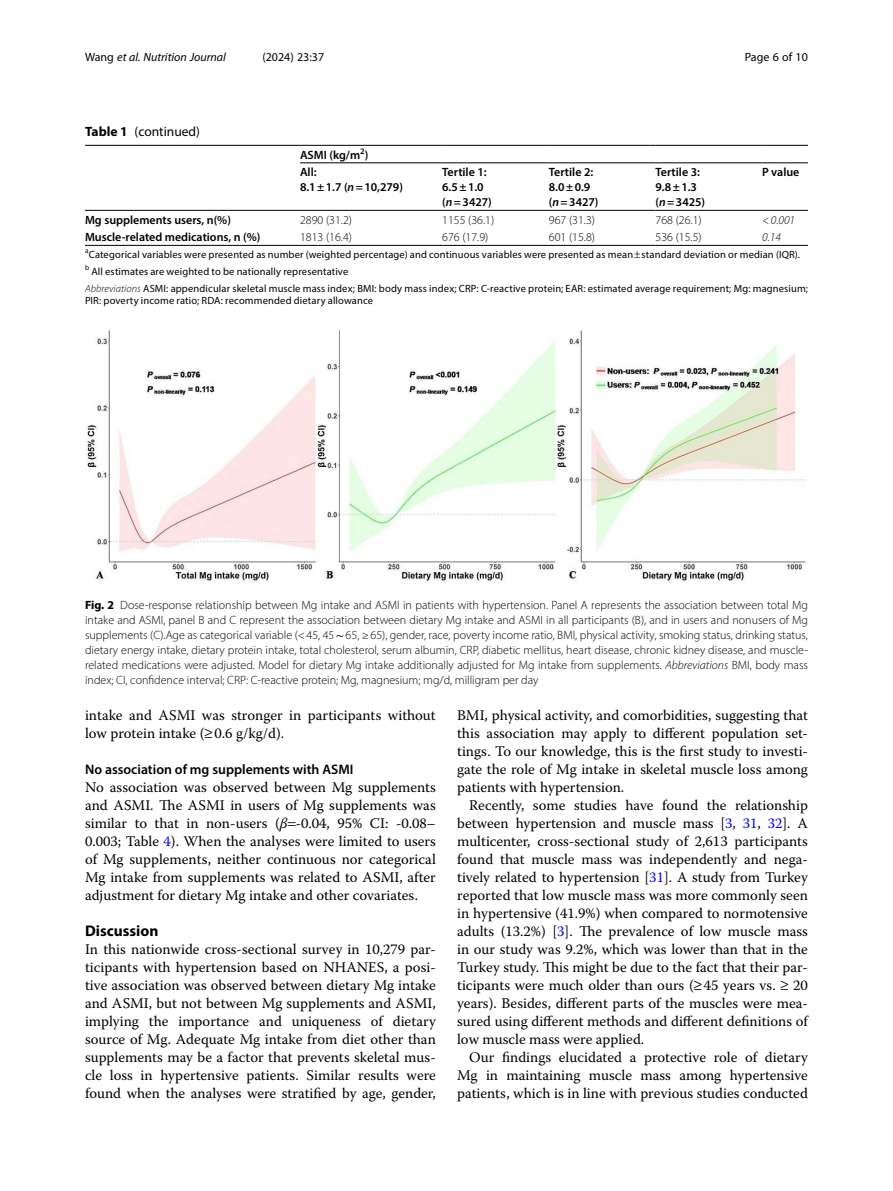
<style>
.page{position:relative;width:893px;height:1191px;background:#fff}
.page>*{position:absolute;margin:0;border:0;box-sizing:border-box;transform-origin:0 0}
.Head_1{font:700 15.45px "Myriad Pro";color:#000}
.Body_Text{font:14.7px/18px "Warnock Pro";color:#000;text-align:justify}
.Body_Text_Indent{font:14.7px/18px "Warnock Pro";color:#000;text-align:justify}
.Head_2{font:600 13.8px "Myriad Pro";color:#000}
.Table_Continued{font:13.5px "Myriad Pro";color:#000}
.Figure_Caption{font:300 12px/15px "Myriad Pro";color:#000;text-align:justify}
.Table_Head{font:600 12px "Myriad Pro";color:#000}
.Table_Body{font:300 12px "Myriad Pro";color:#000}
.Table_Body-2{font:600 12px "Myriad Pro";color:#000}
.t1{font:italic 12px "Myriad Pro";color:#000}
.t2{font:12px "Myriad Pro";color:#000}
.Table_Body-3{font:italic 300 12px "Myriad Pro";color:#000}
.Table_Footnote{font:10.5px/12.8px "Myriad Pro";letter-spacing:.01em;color:#000}
.s1{font-style:normal}
.s2{font-weight:700}
.s3{font-style:italic}
.s4{font-weight:300;font-style:italic}
.s5{font-family:"STIX";font-weight:400}
.s6{color:#00f}
</style>
<div class="page">
<img style="left:86px;top:329px;width:720px;height:252px">
<hr style="left:85px;top:210px;width:215px;height:1px;background:#000">
<hr style="left:300px;top:210px;width:142px;height:1px;background:#000">
<hr style="left:442px;top:210px;width:107px;height:1px;background:#000">
<hr style="left:549px;top:210px;width:106px;height:1px;background:#000">
<hr style="left:655px;top:210px;width:107px;height:1px;background:#000">
<hr style="left:762px;top:210px;width:46px;height:1px;background:#000">
<hr style="left:300px;top:245px;width:142px;height:1px;background:#000">
<hr style="left:442px;top:245px;width:107px;height:1px;background:#000">
<hr style="left:549px;top:245px;width:106px;height:1px;background:#000">
<hr style="left:655px;top:245px;width:107px;height:1px;background:#000">
<hr style="left:762px;top:245px;width:46px;height:1px;background:#000">
<hr style="left:85px;top:245px;width:215px;height:1px;background:#000">
<hr style="left:85px;top:145px;width:215px;height:1px;background:#000">
<hr style="left:300px;top:145px;width:142px;height:1px;background:#000">
<hr style="left:442px;top:145px;width:107px;height:1px;background:#000">
<hr style="left:549px;top:145px;width:106px;height:1px;background:#000">
<hr style="left:655px;top:145px;width:107px;height:1px;background:#000">
<hr style="left:762px;top:145px;width:46px;height:1px;background:#000">
<hr style="left:300px;top:163px;width:142px;height:1px;background:#000">
<hr style="left:442px;top:163px;width:107px;height:1px;background:#000">
<hr style="left:549px;top:163px;width:106px;height:1px;background:#000">
<hr style="left:655px;top:163px;width:107px;height:1px;background:#000">
<hr style="left:762px;top:163px;width:46px;height:1px;background:#000">
<p class="t1" style="left:85px;top:50px;width:142px"><span class="s1">Wang</span> et al. Nutrition Journal</p>
<p class="t2" style="left:262px;top:50px;width:63px">(2024) 23:37</p>
<p class="t2" style="left:745px;top:50px;width:65px">Page 6 of 10</p>
<p class="Table_Continued" style="left:85px;top:123px;width:116px"><span class="s2">Table 1</span> (continued)</p>
<p class="Table_Head" style="left:300px;top:147px;width:70px">ASMI (kg/m<sup>2</sup>)</p>
<p class="Table_Head" style="left:300px;top:164px;width:18px">All:</p>
<p class="Table_Head" style="left:300px;top:179px;width:104px">8.1±1.7 (<span class="s3">n</span>=10,279)</p>
<p class="Table_Head" style="left:442px;top:164px;width:46px">Tertile 1:</p>
<p class="Table_Head" style="left:442px;top:179px;width:43px">6.5±1.0</p>
<p class="Table_Head" style="left:442px;top:194px;width:51px">(<span class="s3">n</span>=3427)</p>
<p class="Table_Head" style="left:549px;top:164px;width:46px">Tertile 2:</p>
<p class="Table_Head" style="left:549px;top:179px;width:43px">8.0±0.9</p>
<p class="Table_Head" style="left:549px;top:194px;width:51px">(<span class="s3">n</span>=3427)</p>
<p class="Table_Head" style="left:655px;top:164px;width:46px">Tertile 3:</p>
<p class="Table_Head" style="left:655px;top:179px;width:43px">9.8±1.3</p>
<p class="Table_Head" style="left:655px;top:194px;width:51px">(<span class="s3">n</span>=3425)</p>
<p class="Table_Head" style="left:762px;top:164px;width:39px">P value</p>
<p class="Table_Body-2" style="left:85px;top:212px;width:147px">Mg supplements users, n(%)</p>
<p class="Table_Body" style="left:300px;top:212px;width:54px">2890 (31.2)</p>
<p class="Table_Body" style="left:442px;top:212px;width:54px">1155 (36.1)</p>
<p class="Table_Body" style="left:549px;top:212px;width:48px">967 (31.3)</p>
<p class="Table_Body" style="left:655px;top:212px;width:48px">768 (26.1)</p>
<p class="Table_Body-3" style="left:762px;top:212px;width:34px">&lt;0.001</p>
<p class="Table_Body-2" style="left:85px;top:229px;width:177px">Muscle-related medications, n (%)</p>
<p class="Table_Body" style="left:300px;top:230px;width:54px">1813 (16.4)</p>
<p class="Table_Body" style="left:442px;top:230px;width:48px">676 (17.9)</p>
<p class="Table_Body" style="left:549px;top:230px;width:48px">601 (15.8)</p>
<p class="Table_Body" style="left:655px;top:230px;width:48px">536 (15.5)</p>
<p class="Table_Body-3" style="left:762px;top:230px;width:20px">0.14</p>
<p class="Table_Footnote" style="left:85px;top:247px;width:716px"><sup>a</sup>Categorical variables were presented as number (weighted percentage) and continuous variables were presented as mean standard deviation or median (IQR).</p>
<p class="Table_Footnote" style="left:85px;top:264px;width:265px"><sup>b</sup> All estimates are weighted to be nationally representative</p>
<p class="Table_Footnote" style="left:85px;top:281px;width:724px"><span class="s4">Abbreviations</span> ASMI: appendicular skeletal muscle mass index; BMI: body mass index; CRP: C-reactive protein; EAR: estimated average requirement; Mg: magnesium;<br>PIR: poverty income ratio; RDA: recommended dietary allowance</p>
<p class="Figure_Caption" style="left:85px;top:597px;width:724px"><span class="s2">Fig. 2</span> Dose-response relationship between Mg intake and ASMI in patients with hypertension. Panel A represents the association between total Mg intake and ASMI, panel B and C represent the association between dietary Mg intake and ASMI in all participants (B), and in users and nonusers of Mg supplements (C).Age as categorical variable (&lt;45, 45<span class="s5">∼</span>65, ≥65), gender, race, poverty income ratio, BMI, physical activity, smoking status, drinking status, dietary energy intake, dietary protein intake, total cholesterol, serum albumin, CRP, diabetic mellitus, heart disease, chronic kidney disease, and muscle&shy;related medications were adjusted. Model for dietary Mg intake additionally adjusted for Mg intake from supplements. <span class="s3">Abbreviations</span> BMI, body mass index; CI, confidence interval; CRP: C-reactive protein; Mg, magnesium; mg/d, milligram per day</p>
<p class="Body_Text" style="left:85px;top:706px;width:352px">intake and ASMI was stronger in participants without low protein intake (≥0.6 g/kg/d).</p>
<p class="Head_2" style="left:85px;top:761px;width:270px">No association of mg supplements with ASMI</p>
<p class="Body_Text" style="left:85px;top:778px;width:352px">No association was observed between Mg supplements and ASMI. The ASMI in users of Mg supplements was similar to that in non-users (<span class="s3">β</span> -0.04, 95% CI: -0.08– 0.003; Table <span class="s6">4</span>). When the analyses were limited to users of Mg supplements, neither continuous nor categorical Mg intake from supplements was related to ASMI, after adjustment for dietary Mg intake and other covariates.</p>
<p class="Head_1" style="left:85px;top:921px;width:75px">Discussion</p>
<p class="Body_Text" style="left:85px;top:940px;width:352px">In this nationwide cross-sectional survey in 10,279 par&shy;ticipants with hypertension based on NHANES, a posi&shy;tive association was observed between dietary Mg intake and ASMI, but not between Mg supplements and ASMI, implying the importance and uniqueness of dietary source of Mg. Adequate Mg intake from diet other than supplements may be a factor that prevents skeletal mus&shy;cle loss in hypertensive patients. Similar results were found when the analyses were stratified by age, gender,</p>
<p class="Body_Text" style="left:457px;top:706px;width:352px">BMI, physical activity, and comorbidities, suggesting that this association may apply to different population set&shy;tings. To our knowledge, this is the first study to investi&shy;gate the role of Mg intake in skeletal muscle loss among patients with hypertension.</p>
<p class="Body_Text_Indent" style="left:457px;top:796px;width:352px;text-indent:12px">Recently, some studies have found the relationship between hypertension and muscle mass [<span class="s6">3</span>, <span class="s6">31</span>, <span class="s6">32</span>]. A multicenter, cross-sectional study of 2,613 participants found that muscle mass was independently and nega&shy;tively related to hypertension [<span class="s6">31</span>]. A study from Turkey reported that low muscle mass was more commonly seen in hypertensive (41.9%) when compared to normotensive adults (13.2%) [<span class="s6">3</span>]. The prevalence of low muscle mass in our study was 9.2%, which was lower than that in the Turkey study. This might be due to the fact that their par&shy;ticipants were much older than ours (≥45 years vs. ≥ 20 years). Besides, different parts of the muscles were mea&shy;sured using different methods and different definitions of low muscle mass were applied.</p>
<p class="Body_Text_Indent" style="left:457px;top:1048px;width:352px;text-indent:12px">Our findings elucidated a protective role of dietary Mg in maintaining muscle mass among hypertensive patients, which is in line with previous studies conducted</p>
</div>
